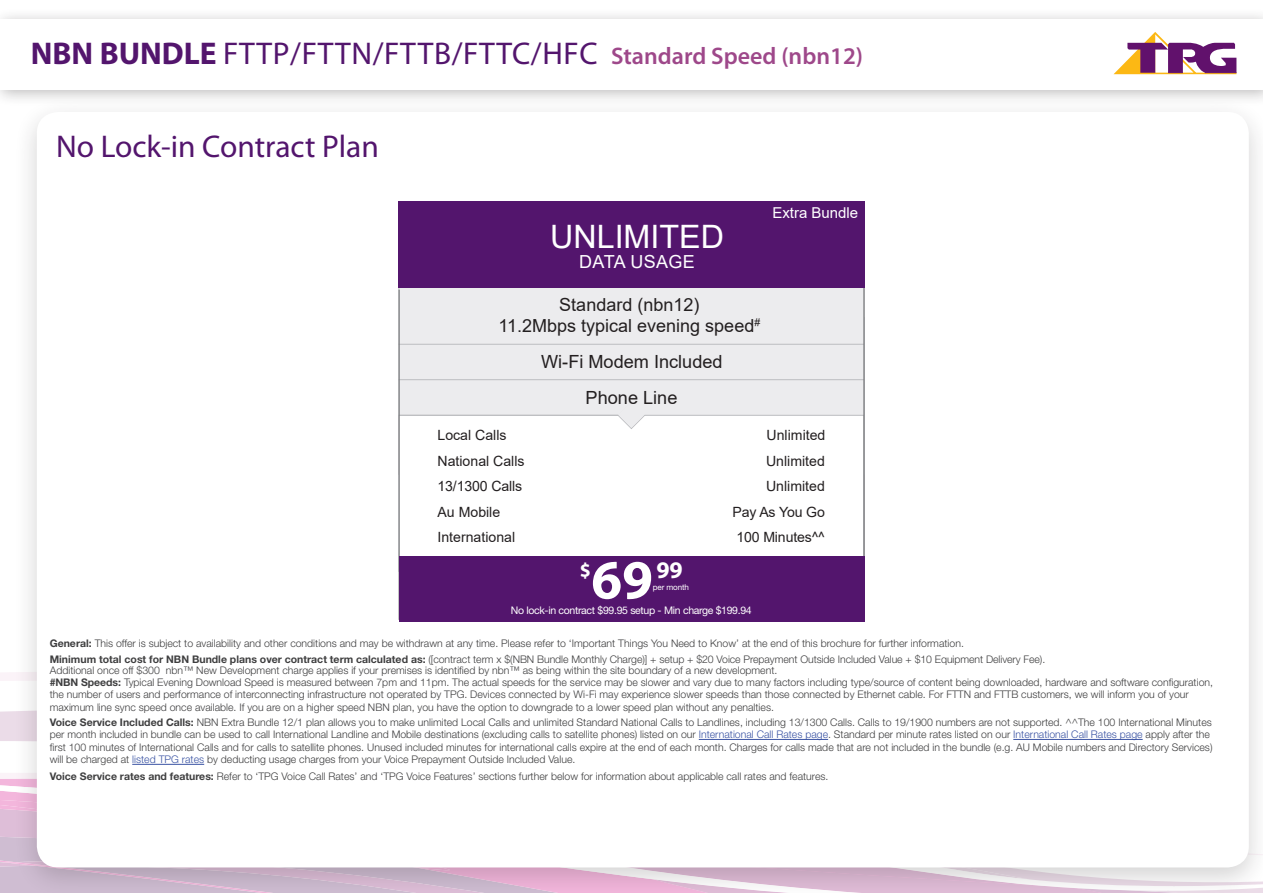
<style>
.page{position:relative;width:1263px;height:893px;background:#fff}
.page>*{position:absolute;margin:0;border:0;box-sizing:border-box;transform-origin:0 0}
.bodytext{font:700 55.65px "Myriad Pro";color:#fff}
.t1{font:32.25px "Arial";color:#fff}
.t2{font:31.5px "Myriad Pro";letter-spacing:.02em;color:#53156d}
.t3{font:31.5px "Myriad Pro";color:#53156d}
.bodytext-2{font:700 23.85px "Myriad Pro";color:#fff}
.bodytext-3{font:700 19.95px "Myriad Pro";color:#fff}
.t4{font:18.15px "Arial";color:#231f20}
.t5{font:18px "Arial";color:#231f20}
.t6{font:18px "Arial";letter-spacing:.02em;color:#fff}
.t7{font:15px "Arial";color:#fff}
.t8{font:14.1px/25.5px "Arial";color:#231f20}
.t9{font:300 10.5px/12.1px "Helvetica Neue";color:#3e3e3f}
.t10{font:10.5px "Helvetica Neue";letter-spacing:-.03em;color:#fff}
.t11{font:8.1px "Helvetica Neue";letter-spacing:-.015em;color:#fff}
.s1{font-weight:700}
.s2{font-weight:600;font-size:24px;color:#9e488a}
.s3{font-family:"Helvetica Neue LT";font-weight:700}
.s4{color:#3a53a3}
</style>
<div class="page">
<div style="left:0;top:7px;width:1263px;height:99px;background:#231f20;opacity:.3"></div>
<div style="left:0;top:19px;width:1263px;height:70px;background:#fff"></div>
<div style="left:12px;top:95px;width:1251px;height:798px;background:#231f20;opacity:.2"></div>
<div style="left:37px;top:112px;width:1212px;height:755px;background:#fff;border-radius:21px"></div>
<svg style="left:1114px;top:32px;width:122px;height:42px"></svg>
<div style="left:399px;top:274px;width:465px;height:201px;background:#ececee"></div>
<div style="left:399px;top:415px;width:465px;height:157px;background:#fff;border:1px solid #bcbdc0"></div>
<hr style="left:399px;top:379px;width:465px;height:1px;background:#bcbdc0">
<hr style="left:399px;top:344px;width:465px;height:1px;background:#bcbdc0">
<hr style="left:399px;top:415px;width:232px;height:1px;background:#bcbdc0">
<svg style="left:617px;top:414px;width:28px;height:15px"></svg>
<hr style="left:399px;top:290px;width:1px;height:330px;background:#6c6d70">
<hr style="left:863px;top:284px;width:1px;height:337px;background:#6c6d70">
<div style="left:399px;top:202px;width:233px;height:86px;background:#53156d"></div>
<div style="left:631px;top:202px;width:233px;height:86px;background:#53156d"></div>
<div style="left:399px;top:557px;width:465px;height:65px;background:#53156d"></div>
<hr style="left:699px;top:739px;width:129px;height:1px;background:#3a53a3">
<hr style="left:1013px;top:739px;width:130px;height:1px;background:#3a53a3">
<hr style="left:132px;top:764px;width:72px;height:1px;background:#3a53a3">
<p class="t2" style="left:31px;top:34px;width:834px"><span class="s1">NBN BUNDLE</span> FTTP/FTTN/FTTB/FTTC/HFC <span class="s2">Standard Speed (nbn12)</span></p>
<p class="t3" style="left:56px;top:127px;width:324px">No Lock-in Contract Plan</p>
<p class="t1" style="left:550px;top:214px;width:175px">UNLIMITED</p>
<p class="t6" style="left:579px;top:249px;width:117px">DATA USAGE</p>
<p class="t5" style="left:559px;top:292px;width:142px">Standard (nbn12)</p>
<p class="t5" style="left:498px;top:313px;width:263px">11.2Mbps typical evening speed<sup>#</sup></p>
<p class="t4" style="left:541px;top:349px;width:183px">Wi-Fi Modem Included</p>
<p class="t4" style="left:586px;top:385px;width:93px">Phone Line</p>
<p class="t7" style="left:772px;top:202px;width:87px">Extra Bundle</p>
<p class="t8" style="left:437px;top:422px;width:71px">Local Calls</p>
<p class="t8" style="left:437px;top:448px;width:89px">National Calls</p>
<p class="t8" style="left:437px;top:473px;width:86px">13/1300 Calls<br>Au Mobile</p>
<p class="t8" style="left:437px;top:524px;width:79px">International</p>
<p class="bodytext-3" style="left:580px;top:557px;width:13px">$</p>
<p class="bodytext" style="left:591px;top:544px;width:63px">69</p>
<p class="bodytext-2" style="left:656px;top:554px;width:28px">99</p>
<p class="t11" style="left:653px;top:583px;width:38px">per month</p>
<p class="t8" style="left:767px;top:422px;width:60px">Unlimited</p>
<p class="t8" style="left:766px;top:448px;width:60px">Unlimited</p>
<p class="t8" style="left:766px;top:473px;width:60px">Unlimited</p>
<p class="t8" style="left:732px;top:499px;width:94px">Pay As You Go</p>
<p class="t8" style="left:736px;top:524px;width:90px">100 Minutes^^</p>
<p class="t10" style="left:511px;top:604px;width:242px">No lock-in contract $99.95 setup - Min charge $199.94</p>
<p class="t9" style="left:50px;top:635px;width:997px;line-height:15.5px"><span class="s3">General:</span> This offer is subject to availability and other conditions and may be withdrawn at any time. Please refer to ‘Important Things You Need to Know’ at the end of this brochure for further information.<br><span class="s3">Minimum total cost for NBN Bundle plans over contract term calculated as:</span> ([contract term x $(NBN Bundle Monthly Charge)] + setup + $20 Voice Prepayment Outside Included Value + $10 Equipment Delivery Fee).</p>
<p class="t9" style="left:50px;top:664px;width:1165px">Additional once off $300 nbn™ New Development charge applies if your premises is identified by nbn™ as being within the site boundary of a new development.<br><span class="s3">#NBN Speeds:</span> Typical Evening Download Speed is measured between 7pm and 11pm. The actual speeds for the service may be slower and vary due to many factors including type/source of content being downloaded, hardware and software configuration, the number of users and performance of interconnecting infrastructure not operated by TPG. Devices connected by Wi-Fi may experience slower speeds than those connected by Ethernet cable. For FTTN and FTTB customers, we will inform you of your maximum line sync speed once available. If you are on a higher speed NBN plan, you have the option to downgrade to a lower speed plan without any penalties.</p>
<p class="t9" style="left:50px;top:716px;width:1164px"><span class="s3">Voice Service Included Calls:</span> NBN Extra Bundle 12/1 plan allows you to make unlimited Local Calls and unlimited Standard National Calls to Landlines, including 13/1300 Calls. Calls to 19/1900 numbers are not supported. ^^The 100 International Minutes per month included in bundle can be used to call International Landline and Mobile destinations (excluding calls to satellite phones) listed on our <span class="s4">International Call Rates page</span>. Standard per minute rates listed on our <span class="s4">International Call Rates page</span> apply after the first 100 minutes of International Calls and for calls to satellite phones. Unused included minutes for international calls expire at the end of each month. Charges for calls made that are not included in the bundle (e.g. AU Mobile numbers and Directory Services) will be charged at <span class="s4">listed TPG rates</span> by deducting usage charges from your Voice Prepayment Outside Included Value.</p>
<p class="t9" style="left:50px;top:770px;width:780px"><span class="s3">Voice Service rates and features:</span> Refer to ‘TPG Voice Call Rates’ and ‘TPG Voice Features’ sections further below for information about applicable call rates and features.</p>
</div>
